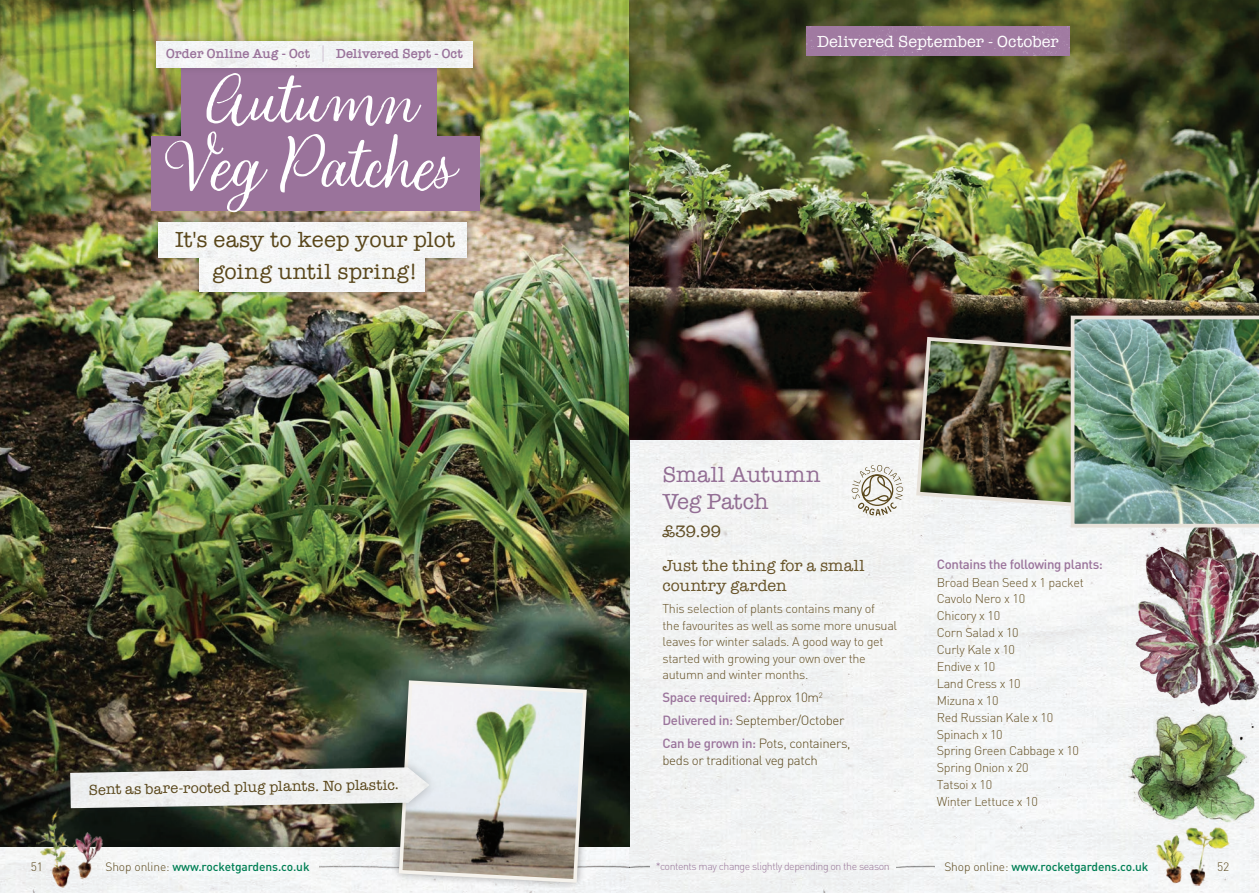
<style>
.page{position:relative;width:1259px;height:893px;background:#fff}
.page>*{position:absolute;margin:0;border:0;box-sizing:border-box;transform-origin:0 0}
.t1{font:82.95px/64.5px "Looking Flowers Script";letter-spacing:-.005em;color:#fff;text-align:center}
.t2{font:22.5px/31.5px "American Typewriter";letter-spacing:.01em;color:#5a471b;text-align:center}
.t3{font:22.5px/27px "American Typewriter";letter-spacing:-.005em;color:#9a739b}
.t4{font:16.95px "American Typewriter";color:#665227}
.t5{font:16.5px/19.5px "American Typewriter";letter-spacing:.015em;color:#665227}
.t6{font:16.5px "American Typewriter";color:#fff}
.t7{font:15px "American Typewriter";color:#5a471b}
.t8{font:600 13.5px "American Typewriter";letter-spacing:.005em;color:#9a739b}
.t9{font:300 13.2px/23px "DIN Pro";letter-spacing:-.025em;color:#5a471b}
.t10{font:500 13.2px "DIN Pro";letter-spacing:-.025em;color:#9a739b}
.t11{font:300 12.6px/17px "DIN Pro";letter-spacing:-.025em;color:#665227}
.t12{font:500 12px "DIN Pro";letter-spacing:-.01em;color:#007f54}
.t13{font:300 12px "DIN Pro";color:#5a471b}
.t14{font:300 10.5px "DIN Pro";letter-spacing:-.04em;color:#a27da3}
.s1{font-weight:300;font-size:16.8px}
.s2{font-weight:500;color:#9a739b}
.s3{font-weight:300;color:#5a471b}
</style>
<div class="page">
<div style="left:0;top:440px;width:1259px;height:453px;background:#f3f4f4"></div>
<img style="left:596px;top:859px;width:53px;height:16px">
<img style="left:1118px;top:715px;width:136px;height:110px">
<img style="left:1073px;top:527px;width:186px;height:188px">
<img style="left:0;top:0;width:629px;height:846px">
<div style="left:151px;top:137px;width:328px;height:74px;background:#9a739b"></div>
<div style="left:181px;top:60px;width:256px;height:82px;background:#9a739b"></div>
<img style="left:629px;top:0;width:630px;height:440px">
<svg style="left:851px;top:465px;width:52px;height:51px"></svg>
<img style="left:914px;top:316px;width:345px;height:211px">
<div style="left:806px;top:27px;width:264px;height:29px;background:#a17ba1"></div>
<div style="left:149px;top:213px;width:327px;height:88px;background:#231f20;opacity:.5"></div>
<div style="left:200px;top:258px;width:224px;height:33px;background:#f5f6f6"></div>
<div style="left:159px;top:222px;width:307px;height:36px;background:#f4f5f6"></div>
<svg style="left:389px;top:671px;width:207px;height:222px"></svg>
<img style="left:58px;top:678px;width:531px;height:207px">
<img style="left:70px;top:767px;width:359px;height:41px">
<div style="left:149px;top:33px;width:331px;height:42px;background:#231f20;opacity:.21"></div>
<div style="left:157px;top:41px;width:316px;height:26px;background:#f2f4f4"></div>
<img style="left:897px;top:859px;width:37px;height:16px">
<img style="left:79px;top:825px;width:28px;height:57px">
<img style="left:33px;top:805px;width:46px;height:85px">
<img style="left:1180px;top:822px;width:53px;height:66px">
<img style="left:1152px;top:831px;width:44px;height:56px">
<p class="t8" style="left:166px;top:44px;width:298px">Order Online Aug - Oct <span class="s1">|</span> Delivered Sept - Oct</p>
<h1 class="t1" style="left:161px;top:61px;width:294px">Autumn<br>Veg Patches</h1>
<h2 class="t2" style="left:175px;top:223px;width:281px">It's easy to keep your plot going until spring!</h2>
<p class="t7" style="left:89px;top:778px;width:311px;rotate:-1deg">Sent as bare-rooted plug plants. No plastic.</p>
<h3 class="t6" style="left:817px;top:28px;width:243px">Delivered September - October</h3>
<h2 class="t3" style="left:662px;top:460px;width:159px">Small Autumn<br>Veg Patch</h2>
<h3 class="t4" style="left:662px;top:518px;width:60px">£39.99</h3>
<h3 class="t5" style="left:662px;top:555px;width:203px">Just the thing for a small country garden</h3>
<p class="t11" style="left:662px;top:600px;width:236px;line-height:16.5px">This selection of plants contains many of<br>the favourites as well as some more unusual leaves for winter salads. A good way to get started with growing your own over the autumn and winter months.</p>
<p class="t9" style="left:662px;top:685px;width:190px"><span class="s2">Space required:</span> Approx 10m<sup>2<br></sup><span class="s2">Delivered in:</span> September/October<br><span class="s2">Can be grown in:</span> Pots, containers,</p>
<p class="t9" style="left:662px;top:748px;width:157px">beds or traditional veg patch</p>
<p class="t10" style="left:936px;top:555px;width:168px">Contains the following plants:</p>
<p class="t11" style="left:936px;top:573px;width:149px">Broad Bean Seed x 1 packet<br>Cavolo Nero x 10<br>Chicory x 10<br>Corn Salad x 10<br>Curly Kale x 10<br>Endive x 10<br>Land Cress x 10<br>Mizuna x 10<br>Red Russian Kale x 10<br>Spinach x 10<br>Spring Green Cabbage x 10<br>Spring Onion x 20<br>Tatsoi x 10<br>Winter Lettuce x 10</p>
<p class="t13" style="left:31px;top:858px;width:14px">51</p>
<p class="t12" style="left:105px;top:858px;width:206px"><span class="s3">Shop online:</span> www.rocketgardens.co.uk</p>
<p class="t14" style="left:655px;top:859px;width:236px">*contents may change slightly depending on the season</p>
<p class="t12" style="left:944px;top:858px;width:206px"><span class="s3">Shop online:</span> www.rocketgardens.co.uk</p>
<p class="t13" style="left:1217px;top:858px;width:14px">52</p>
</div>
